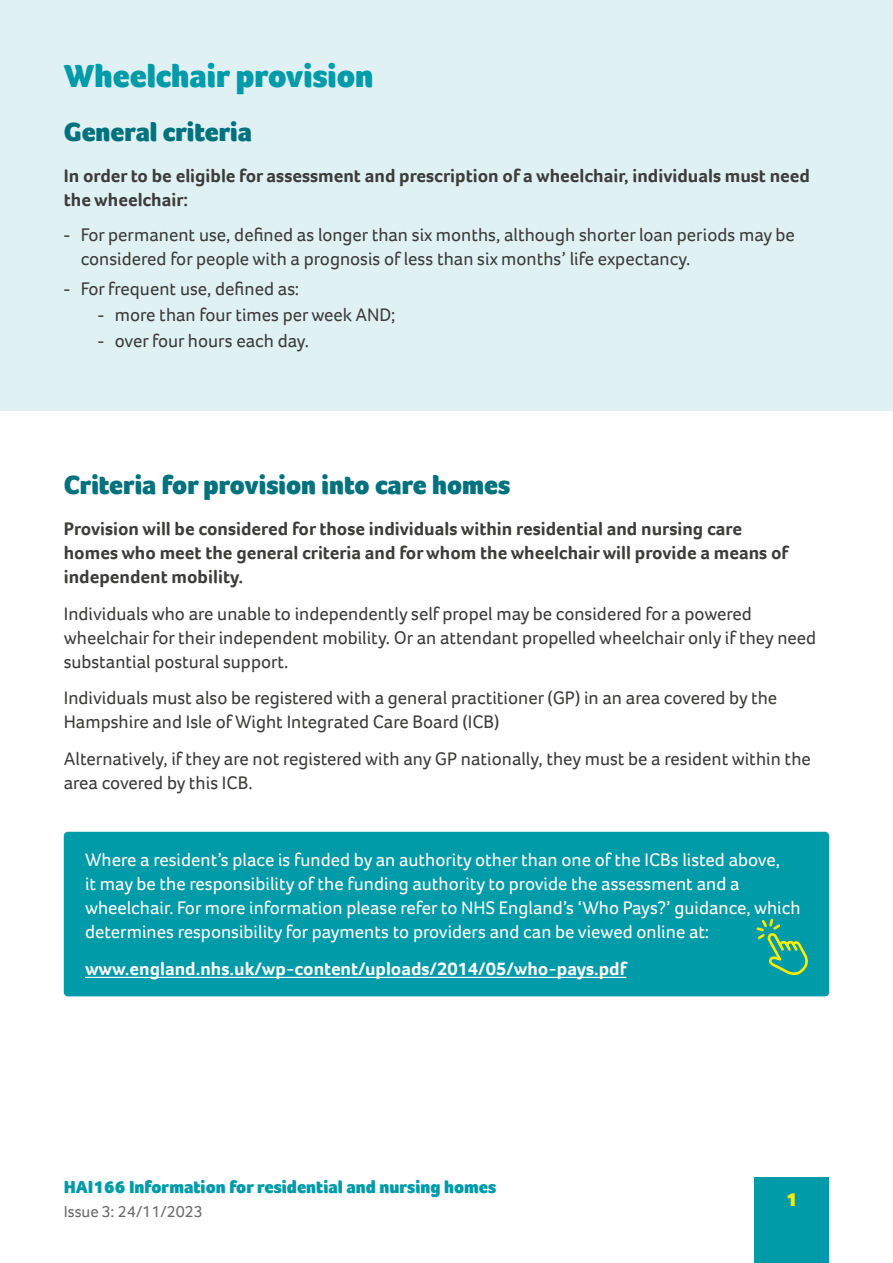
<style>
.page{position:relative;width:893px;height:1263px;background:#fff}
.page>*{position:absolute;margin:0;border:0;box-sizing:border-box;transform-origin:0 0}
.t1{font:900 33px "Foco";color:#009ba8}
.t2{font:900 27px "Foco";color:#00727d}
.t3{font:900 19.5px "Foco";color:#ffed00}
.t4{font:18.75px/24px "Foco";color:#3c3c3b}
.t5{font:18.75px/24px "Foco";color:#fff}
.t6{font:700 18.75px/24px "Foco";color:#3c3c3b}
.t7{font:700 18.75px "Foco";color:#fff}
.t8{font:900 18px "Foco";color:#009ba8}
.t9{font:16.5px "Foco";color:#6b6c6b}
.s1{font-family:"Arial"}
</style>
<div class="page">
<div style="left:755px;top:1177px;width:74px;height:86px;background:#009ba8"></div>
<div style="left:0;top:0;width:893px;height:411px;background:#e0f1f4"></div>
<div style="left:64px;top:832px;width:765px;height:164px;background:#009ba8;border-radius:4px"></div>
<hr style="left:85px;top:977px;width:541px;height:1px;background:#fff">
<svg style="left:756px;top:918px;width:52px;height:58px"></svg>
<h1 class="t1" style="left:64px;top:54px;width:311px">Wheelchair provision</h1>
<h2 class="t2" style="left:64px;top:114px;width:190px">General criteria</h2>
<p class="t6" style="left:64px;top:163px;width:748px">In order to be eligible for assessment and prescription of a wheelchair, individuals must need the wheelchair:</p>
<p class="t4" style="left:81px;top:222px;width:716px;text-indent:-17px"><span class="s1">-</span> For permanent use, defined as longer than six months, although shorter loan periods may be considered for people with a prognosis of less than six months’ life expectancy.</p>
<p class="t4" style="left:64px;top:276px;width:237px"><span class="s1">-</span> For frequent use, defined as:</p>
<p class="t4" style="left:98px;top:302px;width:299px"><span class="s1">-</span> more than four times per week AND;</p>
<p class="t4" style="left:98px;top:329px;width:213px"><span class="s1">-</span> over four hours each day.</p>
<h2 class="t2" style="left:64px;top:467px;width:448px">Criteria for provision into care homes</h2>
<p class="t6" style="left:64px;top:516px;width:726px">Provision will be considered for those individuals within residential and nursing care homes who meet the general criteria and for whom the wheelchair will provide a means of independent mobility.</p>
<p class="t4" style="left:64px;top:601px;width:754px">Individuals who are unable to independently self propel may be considered for a powered wheelchair for their independent mobility. Or an attendant propelled wheelchair only if they need substantial postural support.</p>
<p class="t4" style="left:64px;top:686px;width:715px">Individuals must also be registered with a general practitioner (GP) in an area covered by the<br>Hampshire and Isle of Wight Integrated Care Board (ICB)</p>
<p class="t4" style="left:64px;top:747px;width:749px">Alternatively, if they are not registered with any GP nationally, they must be a resident within the area covered by this ICB.</p>
<p class="t5" style="left:85px;top:848px;width:717px">Where a resident’s place is funded by an authority other than one of the ICBs listed above,<br>it may be the responsibility of the funding authority to provide the assessment and a wheelchair. For more information please refer to NHS England’s ‘Who Pays?’ guidance, which determines responsibility for payments to providers and can be viewed online at:</p>
<p class="t7" style="left:85px;top:956px;width:543px">www.england.nhs.uk/wp-content/uploads/2014/05/who-pays.pdf</p>
<p class="t8" style="left:64px;top:1175px;width:434px">HAI166 Information for residential and nursing homes</p>
<p class="t9" style="left:64px;top:1201px;width:141px">Issue 3: 24/11/2023</p>
<p class="t3" style="left:786px;top:1186px;width:13px">1</p>
</div>
